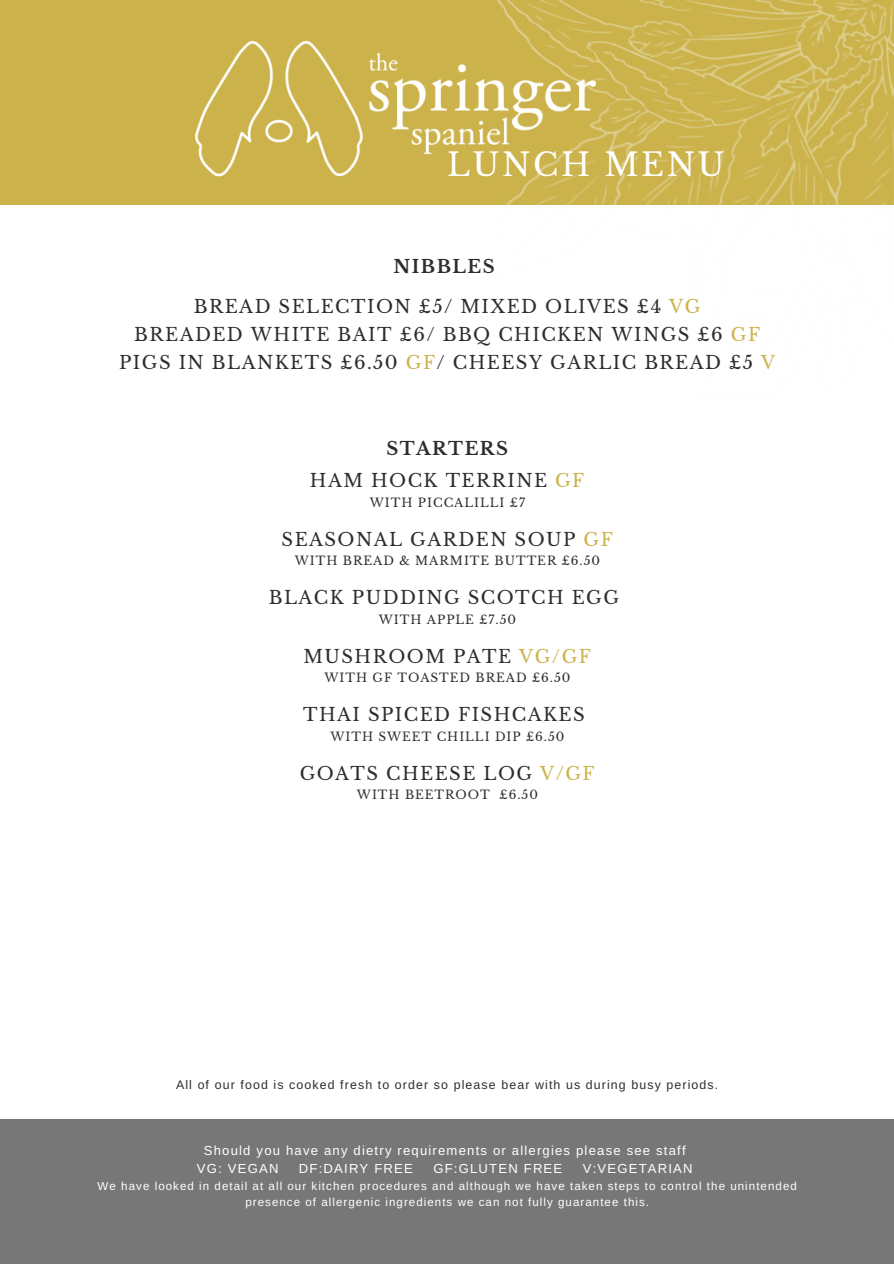
<style>
.page{position:relative;width:894px;height:1264px;background:#fff}
.page>*{position:absolute;margin:0;border:0;box-sizing:border-box;transform-origin:0 0}
.t1{font:31.5px "Libre Baskerville";letter-spacing:.08em;color:#fff}
.t2{font:18px/27.9px "Libre Baskerville";letter-spacing:.08em;color:#2d2d2d;text-align:center}
.t3{font:700 18px "Libre Baskerville";letter-spacing:.08em;color:#2d2d2d}
.t4{font:13.05px/17.9px "Arimo";letter-spacing:.09em;color:#fff}
.t5{font:12.3px "Arimo";letter-spacing:.09em;color:#2d2d2d}
.t6{font:12px "Libre Baskerville";letter-spacing:.08em;color:#2d2d2d}
.t7{font:11.55px/15.8px "Arimo";letter-spacing:.09em;color:#fff;text-align:center}
.s1{color:#cbb24a}
</style>
<div class="page">
<div style="left:0;top:0;width:893px;height:204px;background:#cbb24a"></div>
<img style="left:194px;top:0;width:699px;height:205px">
<div style="left:0;top:1118px;width:893px;height:145px;background:#777"></div>
<img style="left:195px;top:34px;width:400px;height:149px">
<h1 class="t1" style="left:447px;top:145px;width:279px">LUNCH MENU</h1>
<p class="t3" style="left:393px;top:256px;width:103px">NIBBLES</p>
<p class="t2" style="left:119px;top:293px;width:657px">BREAD SELECTION £5/ MIXED OLIVES £4 <span class="s1">VG<br></span>BREADED WHITE BAIT £6/ BBQ CHICKEN WINGS £6 <span class="s1">GF<br></span>PIGS IN BLANKETS £6.50 <span class="s1">GF</span>/ CHEESY GARLIC BREAD £5 <span class="s1">V</span></p>
<p class="t3" style="left:386px;top:438px;width:123px">STARTERS</p>
<p class="t2" style="left:310px;top:467px;width:276px">HAM HOCK TERRINE <span class="s1">GF</span></p>
<p class="t6" style="left:370px;top:495px;width:157px">WITH PICCALILLI £7</p>
<p class="t2" style="left:281px;top:525px;width:332px">SEASONAL GARDEN SOUP <span class="s1">GF</span></p>
<p class="t6" style="left:294px;top:553px;width:307px">WITH BREAD &amp; MARMITE BUTTER £6.50</p>
<p class="t2" style="left:269px;top:584px;width:352px">BLACK PUDDING SCOTCH EGG</p>
<p class="t6" style="left:379px;top:612px;width:139px">WITH APPLE £7.50</p>
<p class="t2" style="left:303px;top:642px;width:289px">MUSHROOM PATE <span class="s1">VG/GF</span></p>
<p class="t6" style="left:324px;top:670px;width:247px">WITH GF TOASTED BREAD £6.50</p>
<p class="t2" style="left:303px;top:701px;width:283px">THAI SPICED FISHCAKES</p>
<p class="t6" style="left:330px;top:729px;width:235px">WITH SWEET CHILLI DIP £6.50</p>
<p class="t2" style="left:299px;top:759px;width:296px">GOATS CHEESE LOG <span class="s1">V/GF</span></p>
<p class="t6" style="left:357px;top:787px;width:182px">WITH BEETROOT £6.50</p>
<p class="t5" style="left:176px;top:1078px;width:543px">All of our food is cooked fresh to order so please bear with us during busy periods.</p>
<p class="t4" style="left:197px;top:1141px;width:490px;text-indent:7px">Should you have any dietry requirements or allergies please see staff<br>VG: VEGAN</p>
<p class="t4" style="left:299px;top:1159px;width:115px">DF:DAIRY FREE</p>
<p class="t4" style="left:433px;top:1159px;width:130px">GF:GLUTEN FREE</p>
<p class="t4" style="left:582px;top:1159px;width:111px">V:VEGETARIAN</p>
<p class="t7" style="left:98px;top:1177px;width:700px">We have looked in detail at all our kitchen procedures and although we have taken steps to control the unintended presence of allergenic ingredients we can not fully guarantee this.</p>
</div>
